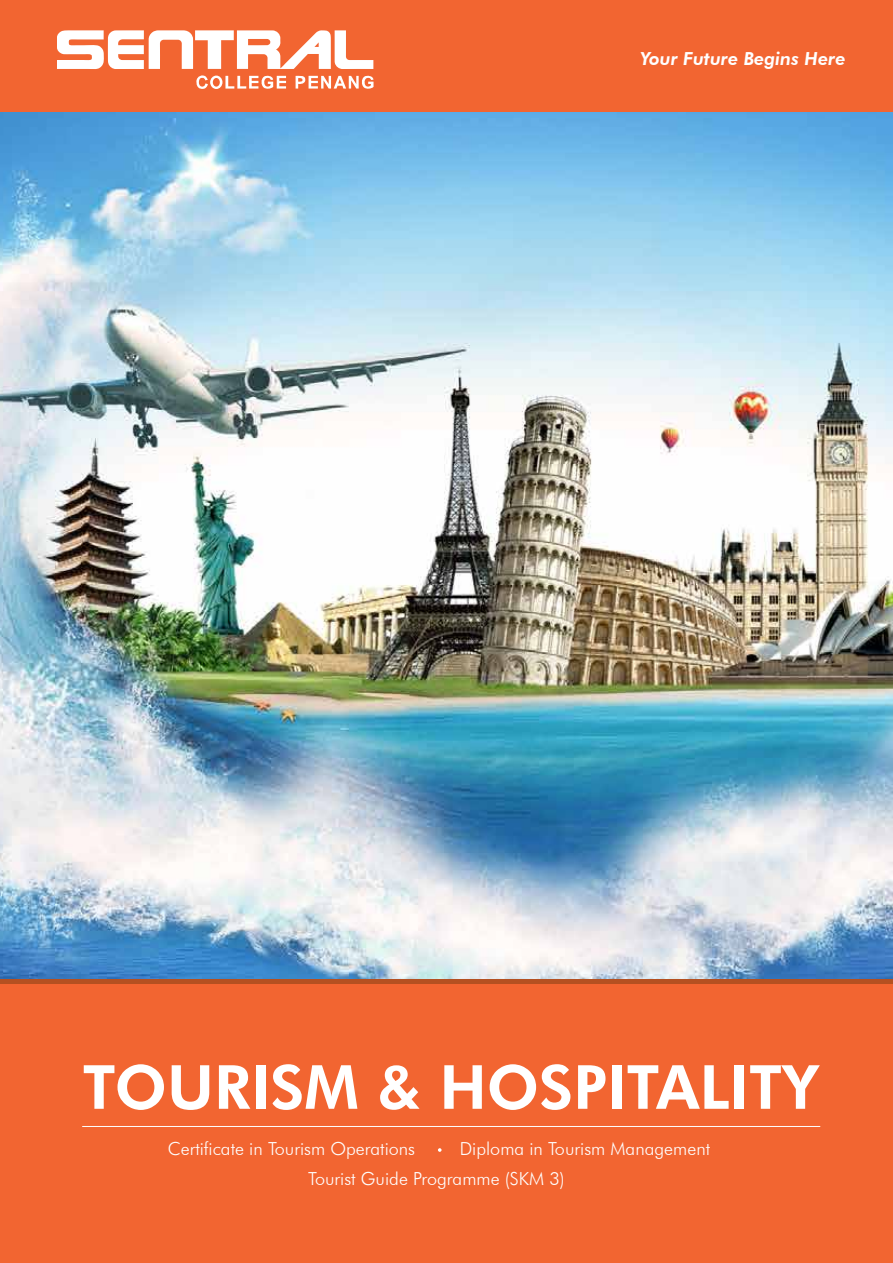
<style>
.page{position:relative;width:893px;height:1263px;background:#fff}
.page>*{position:absolute;margin:0;border:0;box-sizing:border-box;transform-origin:0 0}
.t1{font:800 60.9px "Futura BT";color:#fff}
.t2{font:300 18px "Futura BT";color:#fff}
.t3{font:italic 800 18px "Futura BT";color:#fff}
</style>
<div class="page">
<img style="left:0;top:112px;width:893px;height:867px">
<div style="left:0;top:984px;width:893px;height:279px;background:#f26531"></div>
<div style="left:0;top:0;width:893px;height:112px;background:#f26531"></div>
<div style="left:0;top:979px;width:893px;height:5px;background:#b45021"></div>
<svg style="left:438px;top:1148px;width:4px;height:4px"></svg>
<hr style="left:82px;top:1126px;width:738px;height:1px;background:#fff">
<svg style="left:57px;top:30px;width:316px;height:39px"></svg>
<svg style="left:296px;top:75px;width:77px;height:14px"></svg>
<svg style="left:196px;top:75px;width:90px;height:14px"></svg>
<p class="t3" style="left:640px;top:48px;width:207px">Your Future Begins Here</p>
<h1 class="t1" style="left:83px;top:1050px;width:738px">TOURISM &amp; HOSPITALITY</h1>
<p class="t2" style="left:168px;top:1137px;width:249px">Certificate in Tourism Operations</p>
<p class="t2" style="left:460px;top:1137px;width:252px">Diploma in Tourism Management</p>
<p class="t2" style="left:308px;top:1168px;width:258px">Tourist Guide Programme (SKM 3)</p>
</div>
